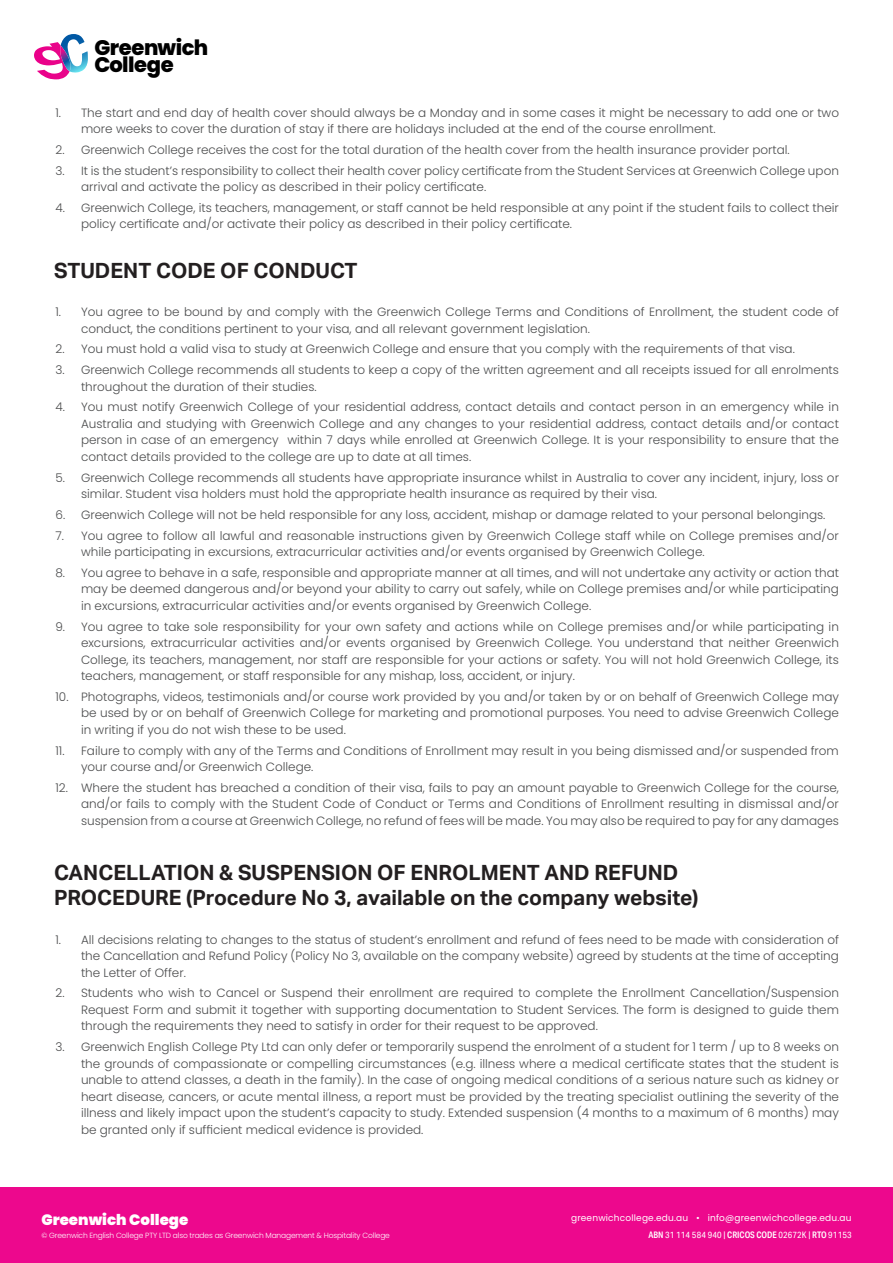
<style>
.page{position:relative;width:893px;height:1263px;background:#fff}
.page>*{position:absolute;margin:0;border:0;box-sizing:border-box;transform-origin:0 0}
.t1{font:700 21px/25.2px "Aktiv Grotesk";color:#231f20}
.t2{font:800 21px/17px "Poppins";letter-spacing:-.02em;color:#000}
.t3{font:900 15px "Poppins";color:#fff}
.t4{font:300 12px/16.5px "Poppins";color:#4b4c4d}
.t5{font:9px "Poppins";letter-spacing:.02em;color:#fff}
.t6{font:9px "Aktiv Grotesk Cd";letter-spacing:.02em;color:#fff}
.t7{font:300 7.5px "Poppins";letter-spacing:-.02em;color:#fff}
.s1{font-weight:600}
</style>
<div class="page">
<svg style="left:34px;top:34px;width:54px;height:45px"></svg>
<div style="left:0;top:1187px;width:893px;height:76px;background:#ed088d"></div>
<p class="t2" style="left:94px;top:39px;width:115px">Greenwich<br>College</p>
<p class="t4" style="left:81px;top:104px;width:760px;text-indent:-26px">1. The start and end day of health cover should always be a Monday and in some cases it might be necessary to add one or two more weeks to cover the duration of stay if there are holidays included at the end of the course enrollment.</p>
<p class="t4" style="left:55px;top:142px;width:736px">2. Greenwich College receives the cost for the total duration of the health cover from the health insurance provider portal.</p>
<p class="t4" style="left:81px;top:162px;width:759px;text-indent:-26px">3. It is the student’s responsibility to collect their health cover policy certificate from the Student Services at Greenwich College upon arrival and activate the policy as described in their policy certificate.</p>
<p class="t4" style="left:81px;top:200px;width:759px;text-indent:-26px">4. Greenwich College, its teachers, management, or staff cannot be held responsible at any point if the student fails to collect their policy certificate and/or activate their policy as described in their policy certificate.</p>
<h1 class="t1" style="left:54px;top:258px;width:305px">STUDENT CODE OF CONDUCT</h1>
<p class="t4" style="left:81px;top:304px;width:759px;text-indent:-26px">1. You agree to be bound by and comply with the Greenwich College Terms and Conditions of Enrollment, the student code of conduct, the conditions pertinent to your visa, and all relevant government legislation.</p>
<p class="t4" style="left:55px;top:341px;width:741px">2. You must hold a valid visa to study at Greenwich College and ensure that you comply with the requirements of that visa.</p>
<p class="t4" style="left:81px;top:362px;width:759px;text-indent:-26px">3. Greenwich College recommends all students to keep a copy of the written agreement and all receipts issued for all enrolments throughout the duration of their studies.</p>
<p class="t4" style="left:81px;top:399px;width:759px;text-align:justify;text-indent:-26px">4. You must notify Greenwich College of your residential address, contact details and contact person in an emergency while in Australia and studying with Greenwich College and any changes to your residential address, contact details and/or contact person in case of an emergency within 7 days while enrolled at Greenwich College. It is your responsibility to ensure that the contact details provided to the college are up to date at all times.</p>
<p class="t4" style="left:81px;top:469px;width:759px;text-indent:-26px">5. Greenwich College recommends all students have appropriate insurance whilst in Australia to cover any incident, injury, loss or similar. Student visa holders must hold the appropriate health insurance as required by their visa.</p>
<p class="t4" style="left:55px;top:506px;width:771px">6. Greenwich College will not be held responsible for any loss, accident, mishap or damage related to your personal belongings.</p>
<p class="t4" style="left:81px;top:527px;width:759px;text-indent:-26px">7. You agree to follow all lawful and reasonable instructions given by Greenwich College staff while on College premises and/or while participating in excursions, extracurricular activities and/or events organised by Greenwich College.</p>
<p class="t4" style="left:81px;top:564px;width:760px;text-align:justify;text-indent:-26px">8. You agree to behave in a safe, responsible and appropriate manner at all times, and will not undertake any activity or action that may be deemed dangerous and/or beyond your ability to carry out safely, while on College premises and/or while participating in excursions, extracurricular activities and/or events organised by Greenwich College.</p>
<p class="t4" style="left:81px;top:618px;width:759px;text-align:justify;text-indent:-26px">9. You agree to take sole responsibility for your own safety and actions while on College premises and/or while participating in excursions, extracurricular activities and/or events organised by Greenwich College. You understand that neither Greenwich College, its teachers, management, nor staff are responsible for your actions or safety. You will not hold Greenwich College, its teachers, management, or staff responsible for any mishap, loss, accident, or injury.</p>
<p class="t4" style="left:81px;top:688px;width:759px;text-align:justify;text-indent:-26px">10. Photographs, videos, testimonials and/or course work provided by you and/or taken by or on behalf of Greenwich College may be used by or on behalf of Greenwich College for marketing and promotional purposes. You need to advise Greenwich College in writing if you do not wish these to be used.</p>
<p class="t4" style="left:81px;top:742px;width:759px;text-indent:-26px">11. Failure to comply with any of the Terms and Conditions of Enrollment may result in you being dismissed and/or suspended from your course and/or Greenwich College.</p>
<p class="t4" style="left:81px;top:779px;width:759px;text-align:justify;text-indent:-26px">12. Where the student has breached a condition of their visa, fails to pay an amount payable to Greenwich College for the course, and/or fails to comply with the Student Code of Conduct or Terms and Conditions of Enrollment resulting in dismissal and/or suspension from a course at Greenwich College, no refund of fees will be made. You may also be required to pay for any damages</p>
<h1 class="t1" style="left:54px;top:860px;width:646px">CANCELLATION &amp; SUSPENSION OF ENROLMENT AND REFUND<br>PROCEDURE (Procedure No 3, available on the company website)</h1>
<p class="t4" style="left:81px;top:931px;width:759px;text-align:justify;text-indent:-26px">1. All decisions relating to changes to the status of student’s enrollment and refund of fees need to be made with consideration of the Cancellation and Refund Policy (Policy No 3, available on the company website) agreed by students at the time of accepting the Letter of Offer.</p>
<p class="t4" style="left:81px;top:985px;width:759px;text-align:justify;text-indent:-26px">2. Students who wish to Cancel or Suspend their enrollment are required to complete the Enrollment Cancellation/Suspension Request Form and submit it together with supporting documentation to Student Services. The form is designed to guide them through the requirements they need to satisfy in order for their request to be approved.</p>
<p class="t4" style="left:81px;top:1039px;width:760px;text-align:justify;text-indent:-26px">3. Greenwich English College Pty Ltd can only defer or temporarily suspend the enrolment of a student for 1 term / up to 8 weeks on the grounds of compassionate or compelling circumstances (e.g. illness where a medical certificate states that the student is unable to attend classes, a death in the family). In the case of ongoing medical conditions of a serious nature such as kidney or heart disease, cancers, or acute mental illness, a report must be provided by the treating specialist outlining the severity of the illness and likely impact upon the student’s capacity to study. Extended suspension (4 months to a maximum of 6 months) may be granted only if sufficient medical evidence is provided.</p>
<p class="t3" style="left:41px;top:1211px;width:148px">Greenwich College</p>
<p class="t7" style="left:41px;top:1231px;width:350px">© Greenwich English College PTY LTD also trades as Greenwich Management &amp; Hospitality College</p>
<p class="t5" style="left:571px;top:1213px;width:282px">greenwichcollege.edu.au • info@greenwichcollege.edu.au</p>
<p class="t6" style="left:648px;top:1229px;width:205px"><span class="s1">ABN</span> 31 114 584 940 | <span class="s1">CRICOS CODE</span> 02672K | <span class="s1">RTO</span> 91153</p>
</div>
